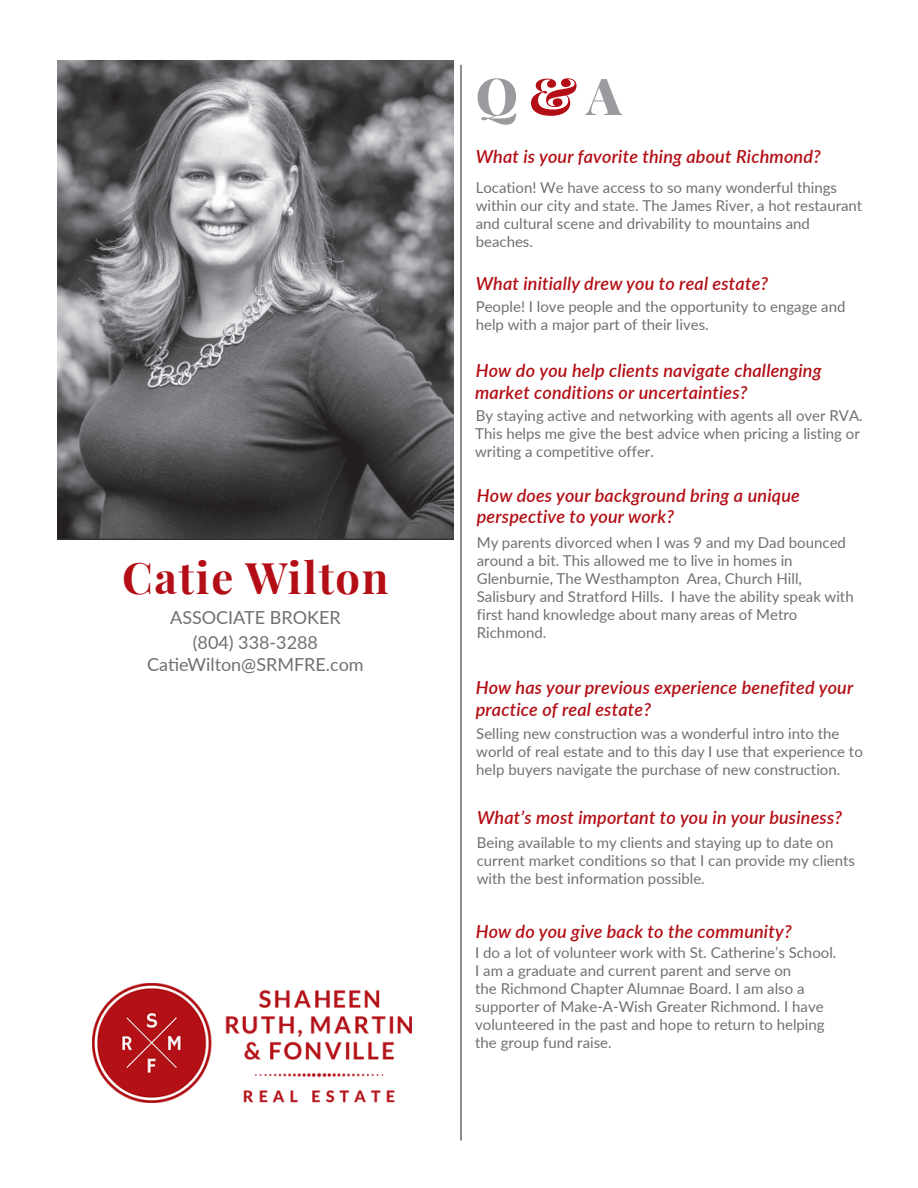
<style>
.page{position:relative;width:918px;height:1188px;background:#fff}
.page>*{position:absolute;margin:0;border:0;box-sizing:border-box;transform-origin:0 0}
.t1{font:900 51px "Playfair Display";color:#999b9e}
.t2{font:700 43.5px "Playfair Display";letter-spacing:.04em;color:#b30e15}
.t3{font:italic 600 18px/21.6px "Lato";letter-spacing:.01em;color:#b30e15}
.t4{font:18px "Lato";color:#6f7073}
.t5{font:15px/18px "Lato";color:#6f7073}
.s1{color:#b30e15}
</style>
<div class="page">
<img style="left:57px;top:61px;width:397px;height:479px">
<img style="left:93px;top:984px;width:318px;height:118px">
<hr style="left:460px;top:65px;width:2px;height:1075px;background:#696969">
<p class="t2" style="left:122px;top:544px;width:268px">Catie Wilton</p>
<p class="t4" style="left:170px;top:604px;width:172px">ASSOCIATE BROKER</p>
<p class="t4" style="left:193px;top:630px;width:127px">(804) 338-3288</p>
<p class="t4" style="left:147px;top:651px;width:218px">CatieWilton@SRMFRE.com</p>
<p class="t1" style="left:476px;top:56px;width:147px">Q <span class="s1">&amp;</span> A</p>
<p class="t3" style="left:476px;top:145px;width:347px">What is your favorite thing about Richmond?</p>
<p class="t5" style="left:476px;top:178px;width:388px">Location! We have access to so many wonderful things within our city and state. The James River, a hot restaurant and cultural scene and drivability to mountains and beaches.</p>
<p class="t3" style="left:476px;top:272px;width:294px">What initially drew you to real estate?</p>
<p class="t5" style="left:476px;top:297px;width:371px">People! I love people and the opportunity to engage and help with a major part of their lives.</p>
<p class="t3" style="left:475px;top:359px;width:348px">How do you help clients navigate challenging market conditions or uncertainties?</p>
<p class="t5" style="left:475px;top:406px;width:389px">By staying active and networking with agents all over RVA.<br>This helps me give the best advice when pricing a listing or writing a competitive offer.</p>
<p class="t3" style="left:477px;top:484px;width:325px">How does your background bring a unique perspective to your work?</p>
<p class="t5" style="left:477px;top:533px;width:378px">My parents divorced when I was 9 and my Dad bounced around a bit. This allowed me to live in homes in Glenburnie, The Westhampton Area, Church Hill, Salisbury and Stratford Hills. I have the ability speak with first hand knowledge about many areas of Metro Richmond.</p>
<p class="t3" style="left:476px;top:676px;width:379px">How has your previous experience benefited your practice of real estate?</p>
<p class="t5" style="left:476px;top:724px;width:388px">Selling new construction was a wonderful intro into the world of real estate and to this day I use that experience to help buyers navigate the purchase of new construction.</p>
<p class="t3" style="left:477px;top:805px;width:367px">What’s most important to you in your business?</p>
<p class="t5" style="left:477px;top:833px;width:380px">Being available to my clients and staying up to date on current market conditions so that I can provide my clients with the best information possible.</p>
<p class="t3" style="left:476px;top:920px;width:317px">How do you give back to the community?</p>
<p class="t5" style="left:475px;top:943px;width:363px">I do a lot of volunteer work with St. Catherine’s School.<br>I am a graduate and current parent and serve on<br>the Richmond Chapter Alumnae Board. I am also a supporter of Make-A-Wish Greater Richmond. I have volunteered in the past and hope to return to helping the group fund raise.</p>
</div>
